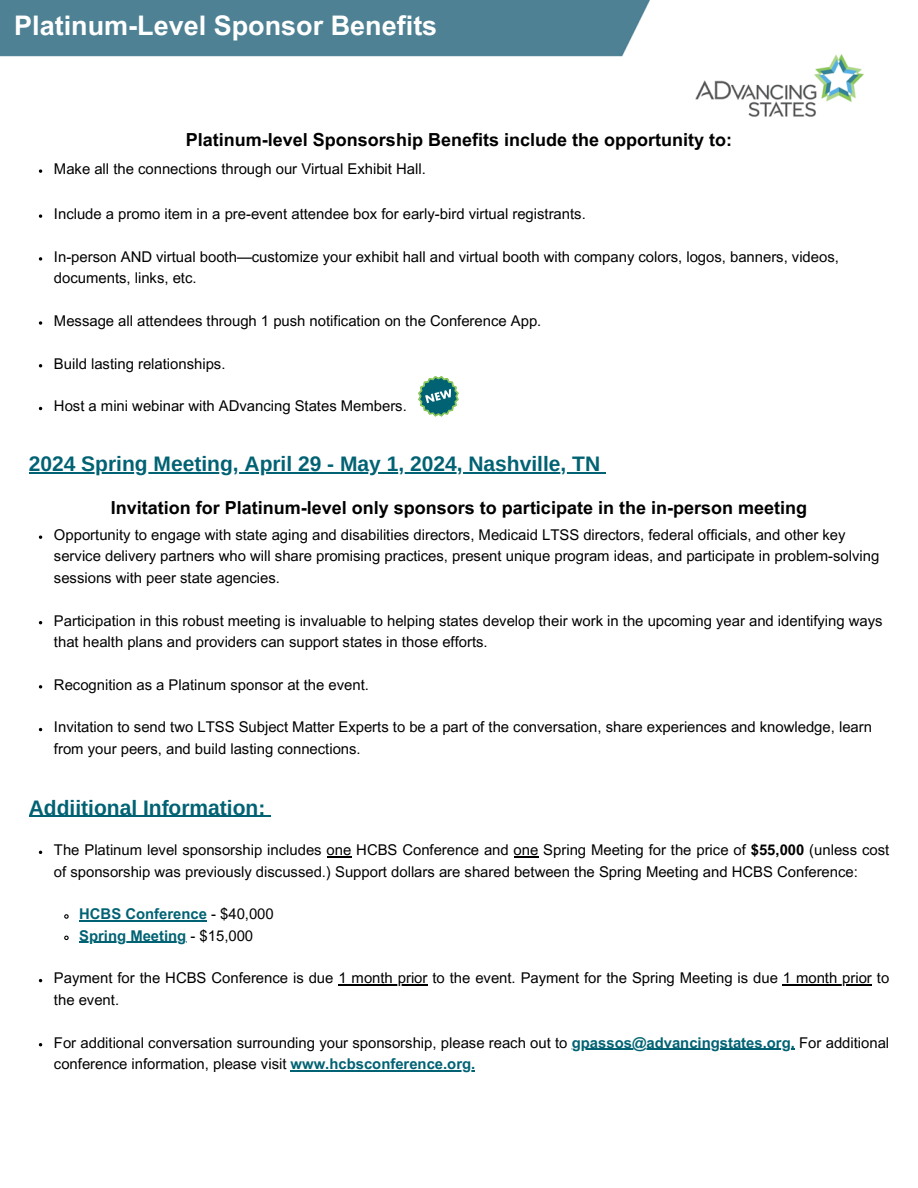
<style>
.page{position:relative;width:918px;height:1188px;background:#fff}
.page>*{position:absolute;margin:0;border:0;box-sizing:border-box;transform-origin:0 0}
.t1{font:700 27px "Arial MT Pro";color:#fff}
.t2{font:700 21px "Arimo";color:#006273}
.t3{font:700 18px "Arial MT Pro";color:#000}
.t4{font:14.85px/21.3px "Arial MT Pro";color:#000}
.t5{font:700 14.85px "Arial MT Pro";color:#006273}
.s1{font-weight:700}
.s2{font-weight:400;color:#000}
.s3{font-weight:700;color:#006273}
</style>
<div class="page">
<img style="left:0;top:0;width:864px;height:117px">
<svg style="left:39px;top:169px;width:3px;height:4px"></svg>
<svg style="left:39px;top:214px;width:3px;height:4px"></svg>
<svg style="left:39px;top:257px;width:3px;height:4px"></svg>
<svg style="left:39px;top:321px;width:3px;height:4px"></svg>
<svg style="left:418px;top:376px;width:41px;height:40px"></svg>
<hr style="left:29px;top:472px;width:571px;height:2px;background:#006273">
<svg style="left:600px;top:472px;width:6px;height:2px"></svg>
<svg style="left:39px;top:685px;width:3px;height:4px"></svg>
<hr style="left:29px;top:816px;width:236px;height:1px;background:#006273">
<svg style="left:327px;top:856px;width:24px;height:1px"></svg>
<svg style="left:514px;top:856px;width:24px;height:1px"></svg>
<svg style="left:64px;top:914px;width:5px;height:5px"></svg>
<hr style="left:79px;top:920px;width:128px;height:2px;background:#006273">
<svg style="left:64px;top:935px;width:5px;height:6px"></svg>
<hr style="left:79px;top:942px;width:107px;height:1px;background:#006273">
<hr style="left:338px;top:985px;width:90px;height:1px;background:#000">
<hr style="left:783px;top:985px;width:89px;height:1px;background:#000">
<hr style="left:572px;top:1049px;width:223px;height:1px;background:#006273">
<hr style="left:291px;top:1070px;width:184px;height:1px;background:#006273">
<p class="t1" style="left:14px;top:16px;width:425px">Platinum-Level Sponsor Benefits</p>
<p class="t3" style="left:186px;top:133px;width:548px">Platinum-level Sponsorship Benefits include the opportunity to:</p>
<p class="t4" style="left:54px;top:160px;width:373px">Make all the connections through our Virtual Exhibit Hall.</p>
<p class="t4" style="left:54px;top:205px;width:533px">Include a promo item in a pre-event attendee box for early-bird virtual registrants.</p>
<p class="t4" style="left:54px;top:248px;width:786px">In-person AND virtual booth—customize your exhibit hall and virtual booth with company colors, logos, banners, videos, documents, links, etc.</p>
<p class="t4" style="left:54px;top:312px;width:489px">Message all attendees through 1 push notification on the Conference App.</p>
<p class="t4" style="left:54px;top:355px;width:173px">Build lasting relationships.</p>
<p class="t4" style="left:54px;top:397px;width:354px">Host a mini webinar with ADvancing States Members.</p>
<p class="t2" style="left:29px;top:452px;width:573px">2024 Spring Meeting, April 29 - May 1, 2024, Nashville, TN</p>
<p class="t3" style="left:111px;top:501px;width:698px">Invitation for Platinum-level only sponsors to participate in the in-person meeting</p>
<p class="t4" style="left:54px;top:526px;width:827px">Opportunity to engage with state aging and disabilities directors, Medicaid LTSS directors, federal officials, and other key service delivery partners who will share promising practices, present unique program ideas, and participate in problem-solving sessions with peer state agencies.</p>
<p class="t4" style="left:54px;top:611px;width:830px">Participation in this robust meeting is invaluable to helping states develop their work in the upcoming year and identifying ways that health plans and providers can support states in those efforts.</p>
<p class="t4" style="left:54px;top:676px;width:317px">Recognition as a Platinum sponsor at the event.</p>
<p class="t4" style="left:54px;top:718px;width:820px">Invitation to send two LTSS Subject Matter Experts to be a part of the conversation, share experiences and knowledge, learn from your peers, and build lasting connections.</p>
<p class="t2" style="left:29px;top:796px;width:238px">Addiitional Information:</p>
<p class="t4" style="left:54px;top:841px;width:837px">The Platinum level sponsorship includes one HCBS Conference and one Spring Meeting for the price of <span class="s1">$55,000</span> (unless cost of sponsorship was previously discussed.) Support dollars are shared between the Spring Meeting and HCBS Conference:</p>
<p class="t5" style="left:79px;top:909px;width:196px">HCBS Conference <span class="s2">- $40,000</span></p>
<p class="t5" style="left:79px;top:930px;width:175px">Spring Meeting <span class="s2">- $15,000</span></p>
<p class="t4" style="left:54px;top:969px;width:837px">Payment for the HCBS Conference is due 1 month prior to the event. Payment for the Spring Meeting is due 1 month prior to the event.</p>
<p class="t4" style="left:54px;top:1034px;width:837px">For additional conversation surrounding your sponsorship, please reach out to <span class="s3">gpassos@advancingstates.org.</span> For additional conference information, please visit <span class="s3">www.hcbsconference.org.</span></p>
</div>
